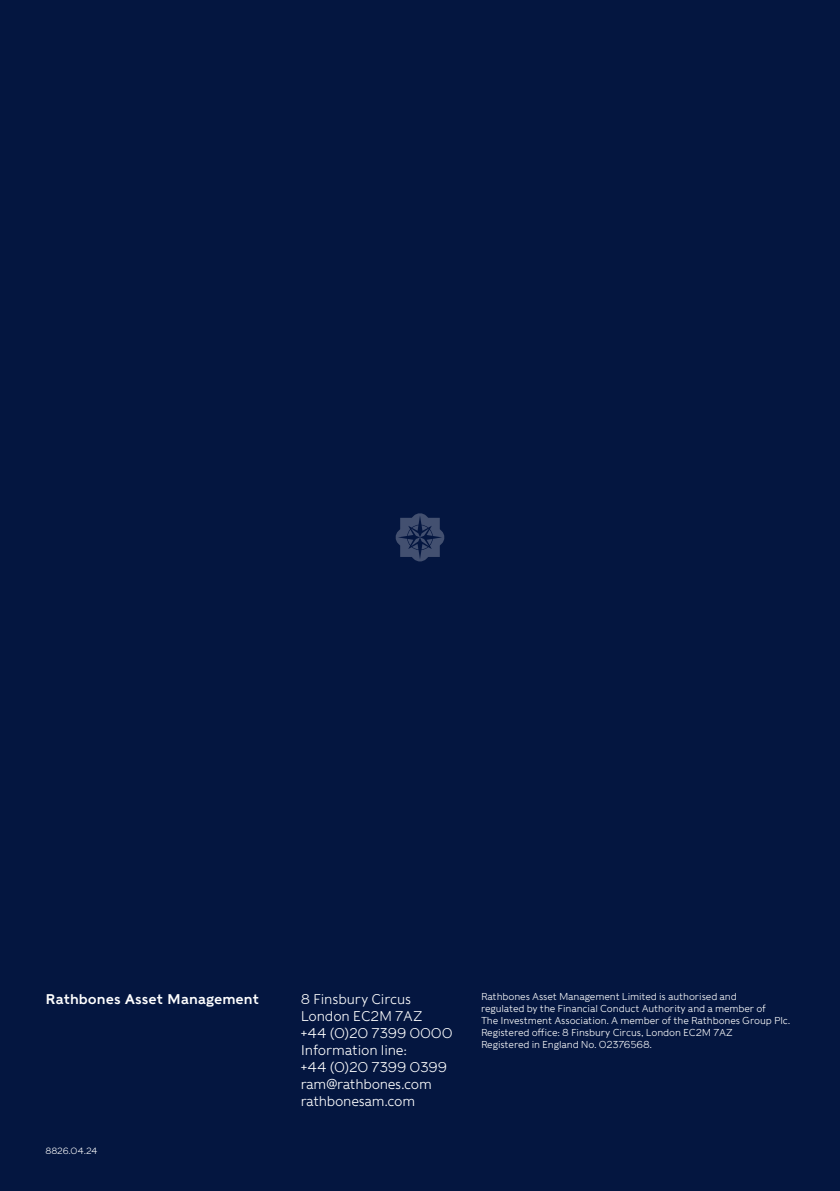
<style>
.page{position:relative;width:840px;height:1191px;background:#fff}
.page>*{position:absolute;margin:0;border:0;box-sizing:border-box;transform-origin:0 0}
.t1{font:300 14px "Rathbones Sans";letter-spacing:-.01em;color:#fff}
.t2{font:14px "Rathbones Sans";color:#fff}
.t3{font:300 10px/12px "Rathbones Sans";letter-spacing:-.01em;color:#fff}
.t4{font:300 9px "Rathbones Sans";letter-spacing:-.01em;color:#fff}
</style>
<div class="page">
<div style="left:0;top:0;width:839px;height:1191px;background:#041640"></div>
<svg style="left:395px;top:513px;width:50px;height:48px"></svg>
<p class="t2" style="left:45px;top:990px;width:215px">Rathbones Asset Management</p>
<p class="t1" style="left:300px;top:990px;width:112px">8 Finsbury Circus</p>
<p class="t1" style="left:300px;top:1007px;width:124px">London EC2M 7AZ</p>
<p class="t1" style="left:300px;top:1024px;width:153px">+44 (0)20 7399 0000</p>
<p class="t1" style="left:300px;top:1041px;width:108px">Information line:</p>
<p class="t1" style="left:300px;top:1058px;width:148px">+44 (0)20 7399 0399</p>
<p class="t1" style="left:300px;top:1075px;width:132px">ram@rathbones.com</p>
<p class="t1" style="left:300px;top:1092px;width:116px">rathbonesam.com</p>
<p class="t4" style="left:45px;top:1145px;width:54px">8826.04.24</p>
<p class="t3" style="left:480px;top:990px;width:311px">Rathbones Asset Management Limited is authorised and<br>regulated by the Financial Conduct Authority and a member of<br>The Investment Association. A member of the Rathbones Group Plc.</p>
<p class="t3" style="left:480px;top:1026px;width:253px">Registered office: 8 Finsbury Circus, London EC2M 7AZ</p>
<p class="t3" style="left:480px;top:1038px;width:172px">Registered in England No. 02376568.</p>
</div>
